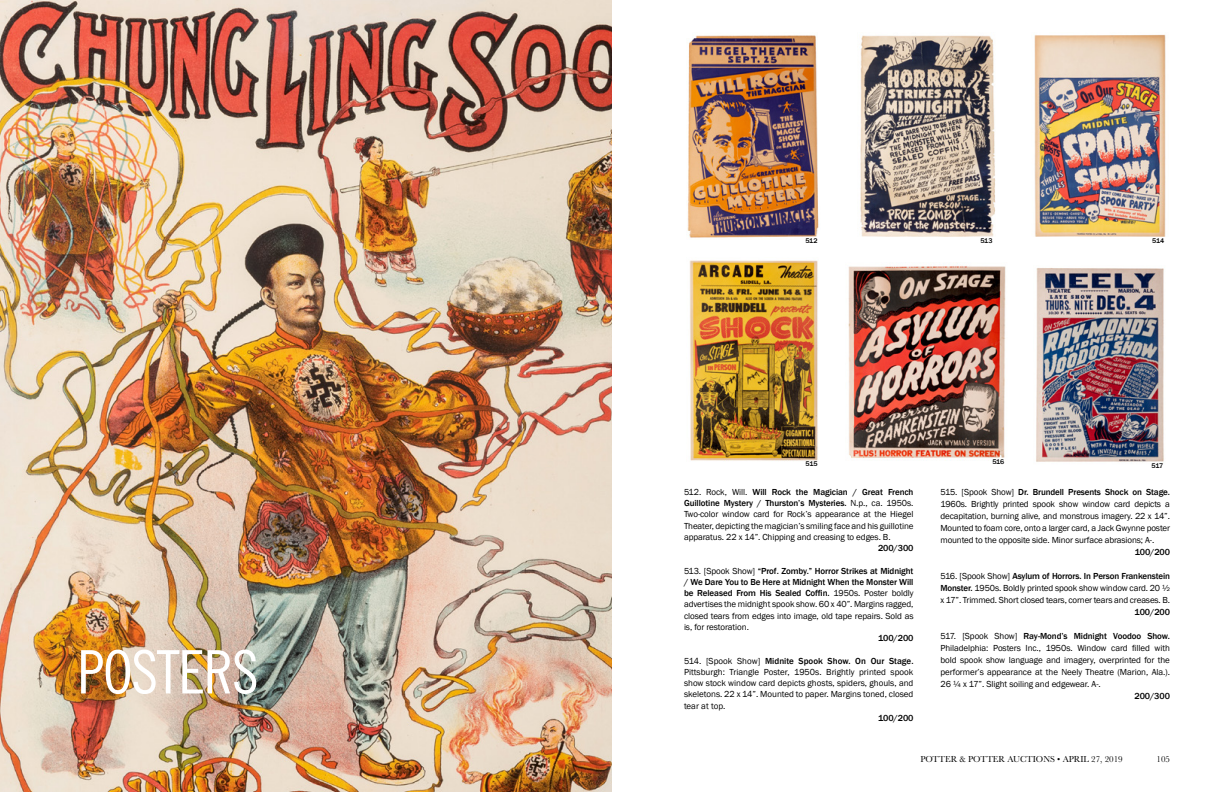
<style>
.page{position:relative;width:1224px;height:792px;background:#fff}
.page>*{position:absolute;margin:0;border:0;box-sizing:border-box;transform-origin:0 0}
.t1{font:60px "Trade Gothic LT Std Cn 18";letter-spacing:-.025em;color:#fff}
.t2{font:9px/11.2px "Franklin Gothic";letter-spacing:-.01em;color:#000;text-align:justify}
.t3{font:500 9px "Franklin Gothic";letter-spacing:-.01em;color:#000}
.t4{font:9px "Baskerville";color:#000}
.t5{font:500 7px "Franklin Gothic";letter-spacing:-.035em;color:#000}
.s1{font-weight:500}
</style>
<div class="page">
<img style="left:687px;top:35px;width:132px;height:203px">
<img style="left:860px;top:35px;width:136px;height:202px">
<img style="left:1034px;top:34px;width:132px;height:203px">
<img style="left:689px;top:260px;width:129px;height:201px">
<img style="left:848px;top:263px;width:158px;height:195px">
<img style="left:1036px;top:268px;width:128px;height:194px">
<img style="left:0;top:0;width:612px;height:792px">
<h1 class="t1" style="left:78px;top:636px;width:182px">POSTERS</h1>
<p class="t5" style="left:805px;top:236px;width:14px">512</p>
<p class="t5" style="left:980px;top:236px;width:14px">513</p>
<p class="t5" style="left:1152px;top:236px;width:13px">514</p>
<p class="t5" style="left:806px;top:460px;width:13px">515</p>
<p class="t2" style="left:684px;top:486px;width:231px">512. Rock, Will. <span class="s1">Will Rock the Magician / Great French Guillotine Mystery / Thurston’s Mysteries.</span> N.p., ca. 1950s.<br>Two-color window card for Rock’s appearance at the Hiegel Theater, depicting the magician’s smiling face and his guillotine apparatus. 22 x 14”. Chipping and creasing to edges. B.</p>
<p class="t3" style="left:878px;top:543px;width:37px">200/300</p>
<p class="t2" style="left:684px;top:565px;width:231px">513. [Spook Show] <span class="s1">“Prof. Zomby.” Horror Strikes at Midnight / We Dare You to Be Here at Midnight When the Monster Will be Released From His Sealed Coffin.</span> 1950s. Poster boldly advertises the midnight spook show. 60 x 40”. Margins ragged, closed tears from edges into image, old tape repairs. Sold as is, for restoration.</p>
<p class="t3" style="left:878px;top:633px;width:37px">100/200</p>
<p class="t2" style="left:684px;top:655px;width:231px">514. [Spook Show] <span class="s1">Midnite Spook Show. On Our Stage.<br></span>Pittsburgh: Triangle Poster, 1950s. Brightly printed spook show stock window card depicts ghosts, spiders, ghouls, and skeletons. 22 x 14”. Mounted to paper. Margins toned, closed tear at top.</p>
<p class="t3" style="left:878px;top:712px;width:37px">100/200</p>
<p class="t5" style="left:992px;top:458px;width:13px">516</p>
<p class="t5" style="left:1152px;top:462px;width:13px">517</p>
<p class="t2" style="left:940px;top:486px;width:231px;line-height:12px">515. [Spook Show] <span class="s1">Dr. Brundell Presents Shock on Stage.<br></span>1960s. Brightly printed spook show window card depicts a decapitation, burning alive, and monstrous imagery. 22 x 14”.<br>Mounted to foam core, onto a larger card, a Jack Gwynne poster mounted to the opposite side. Minor surface abrasions; A-.</p>
<p class="t3" style="left:1135px;top:546px;width:37px">100/200</p>
<p class="t2" style="left:940px;top:570px;width:231px;line-height:12px">516. [Spook Show] <span class="s1">Asylum of Horrors. In Person Frankenstein Monster.</span> 1950s. Boldly printed spook show window card. 20 ½ x 17”. Trimmed. Short closed tears, corner tears and creases. B.</p>
<p class="t3" style="left:1135px;top:606px;width:37px">100/200</p>
<p class="t2" style="left:940px;top:630px;width:231px;line-height:12px">517. [Spook Show] <span class="s1">Ray-Mond’s Midnight Voodoo Show.<br></span>Philadelphia: Posters Inc., 1950s. Window card filled with bold spook show language and imagery, overprinted for the performer’s appearance at the Neely Theatre (Marion, Ala.).<br>26 ¼ x 17”. Slight soiling and edgewear. A-.</p>
<p class="t3" style="left:1135px;top:690px;width:37px">200/300</p>
<p class="t4" style="left:920px;top:753px;width:204px">POTTER &amp; POTTER AUCTIONS • APRIL 27, 2019</p>
<p class="t4" style="left:1157px;top:753px;width:15px">105</p>
</div>
